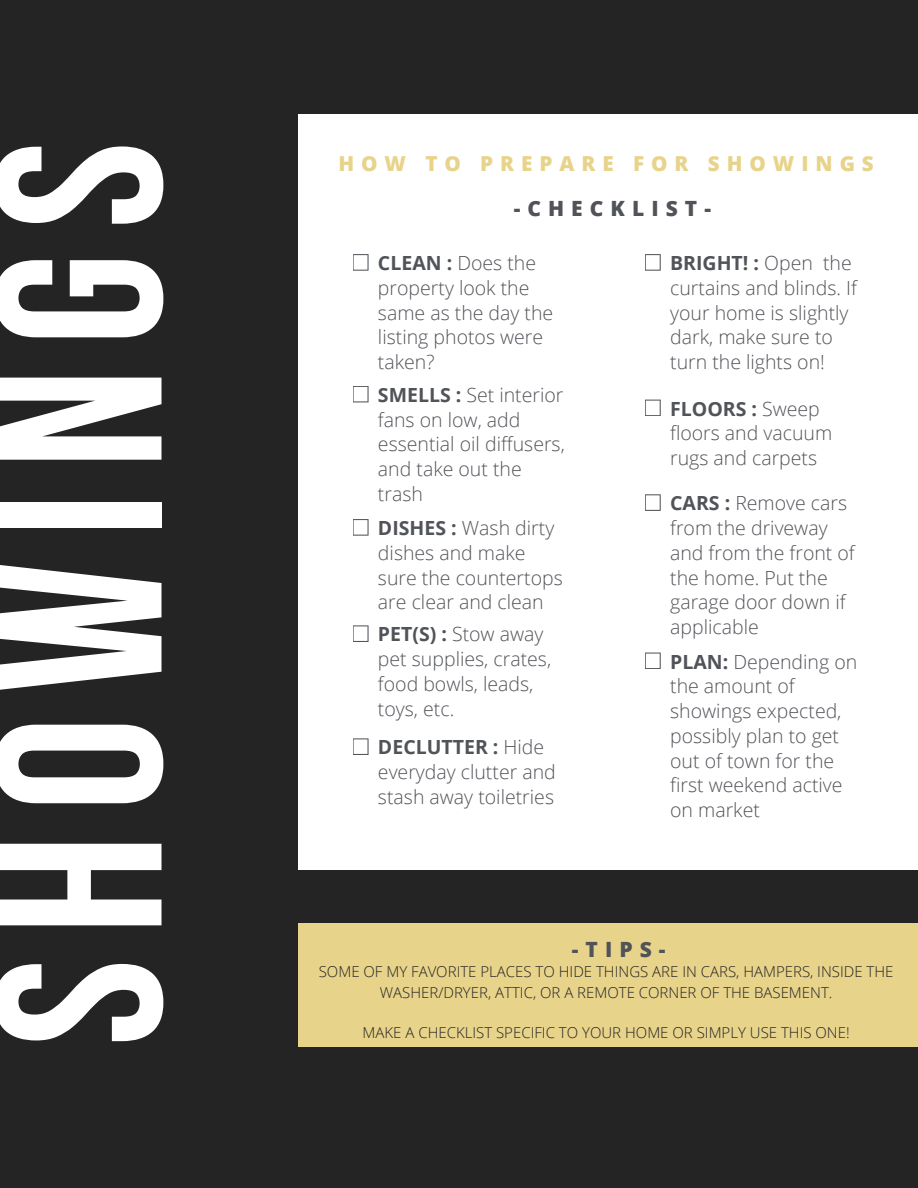
<style>
.page{position:relative;width:918px;height:1188px;background:#242424}
.page>*{position:absolute;margin:0;border:0;box-sizing:border-box;transform-origin:0 0}
.t1{font:700 235.35px "Bebas Neue";letter-spacing:.1em;color:#fff}
.t2{font:800 21px "Open Sans";letter-spacing:.335em;color:#505358}
.t3{font:800 20.7px "Open Sans";letter-spacing:.34em;color:#e8d38a}
.t4{font:300 19.5px/24.8px "Open Sans";color:#505358}
.t5{font:300 15px/20.2px "Open Sans";color:#242424;text-align:center}
.s1{font-weight:700}
</style>
<div class="page">
<div style="left:298px;top:115px;width:620px;height:755px;background:#fff"></div>
<div style="left:298px;top:923px;width:620px;height:124px;background:#e8d38a"></div>
<svg style="left:353px;top:254px;width:16px;height:17px"></svg>
<svg style="left:353px;top:386px;width:16px;height:16px"></svg>
<svg style="left:645px;top:254px;width:16px;height:17px"></svg>
<svg style="left:353px;top:519px;width:16px;height:17px"></svg>
<svg style="left:645px;top:400px;width:16px;height:16px"></svg>
<svg style="left:353px;top:738px;width:16px;height:17px"></svg>
<svg style="left:353px;top:625px;width:16px;height:17px"></svg>
<svg style="left:645px;top:494px;width:16px;height:17px"></svg>
<svg style="left:645px;top:653px;width:16px;height:16px"></svg>
<p class="t1" style="left:-15px;top:1047px;width:907px;rotate:-90deg">Showings</p>
<p class="t3" style="left:338px;top:149px;width:537px">HOW TO PREPARE FOR SHOWINGS</p>
<p class="t2" style="left:514px;top:194px;width:199px">-CHECKLIST-</p>
<p class="t4" style="left:378px;top:250px;width:177px"><span class="s1">CLEAN :</span> Does the property look the same as the day the listing photos were taken?</p>
<p class="t4" style="left:378px;top:382px;width:188px"><span class="s1">SMELLS :</span> Set interior fans on low, add essential oil diffusers, and take out the trash</p>
<p class="t4" style="left:670px;top:250px;width:188px"><span class="s1">BRIGHT! :</span> Open the curtains and blinds. If your home is slightly dark, make sure to turn the lights on!</p>
<p class="t4" style="left:670px;top:396px;width:164px"><span class="s1">FLOORS :</span> Sweep floors and vacuum rugs and carpets</p>
<p class="t4" style="left:670px;top:490px;width:186px"><span class="s1">CARS :</span> Remove cars from the driveway and from the front of the home. Put the garage door down if applicable</p>
<p class="t4" style="left:378px;top:515px;width:186px"><span class="s1">DISHES :</span> Wash dirty dishes and make sure the countertops are clear and clean</p>
<p class="t4" style="left:378px;top:622px;width:175px"><span class="s1">PET(S) :</span> Stow away pet supplies, crates, food bowls, leads, toys, etc.</p>
<p class="t4" style="left:670px;top:649px;width:189px"><span class="s1">PLAN:</span> Depending on the amount of showings expected, possibly plan to get out of town for the first weekend active on market</p>
<p class="t4" style="left:378px;top:735px;width:179px"><span class="s1">DECLUTTER :</span> Hide everyday clutter and stash away toiletries</p>
<p class="t2" style="left:572px;top:935px;width:95px">-TIPS-</p>
<p class="t5" style="left:319px;top:961px;width:576px">SOME OF MY FAVORITE PLACES TO HIDE THINGS ARE IN CARS, HAMPERS, INSIDE THE<br>WASHER/DRYER, ATTIC, OR A REMOTE CORNER OF THE BASEMENT.</p>
<p class="t5" style="left:363px;top:1022px;width:489px">MAKE A CHECKLIST SPECIFIC TO YOUR HOME OR SIMPLY USE THIS ONE!</p>
</div>
